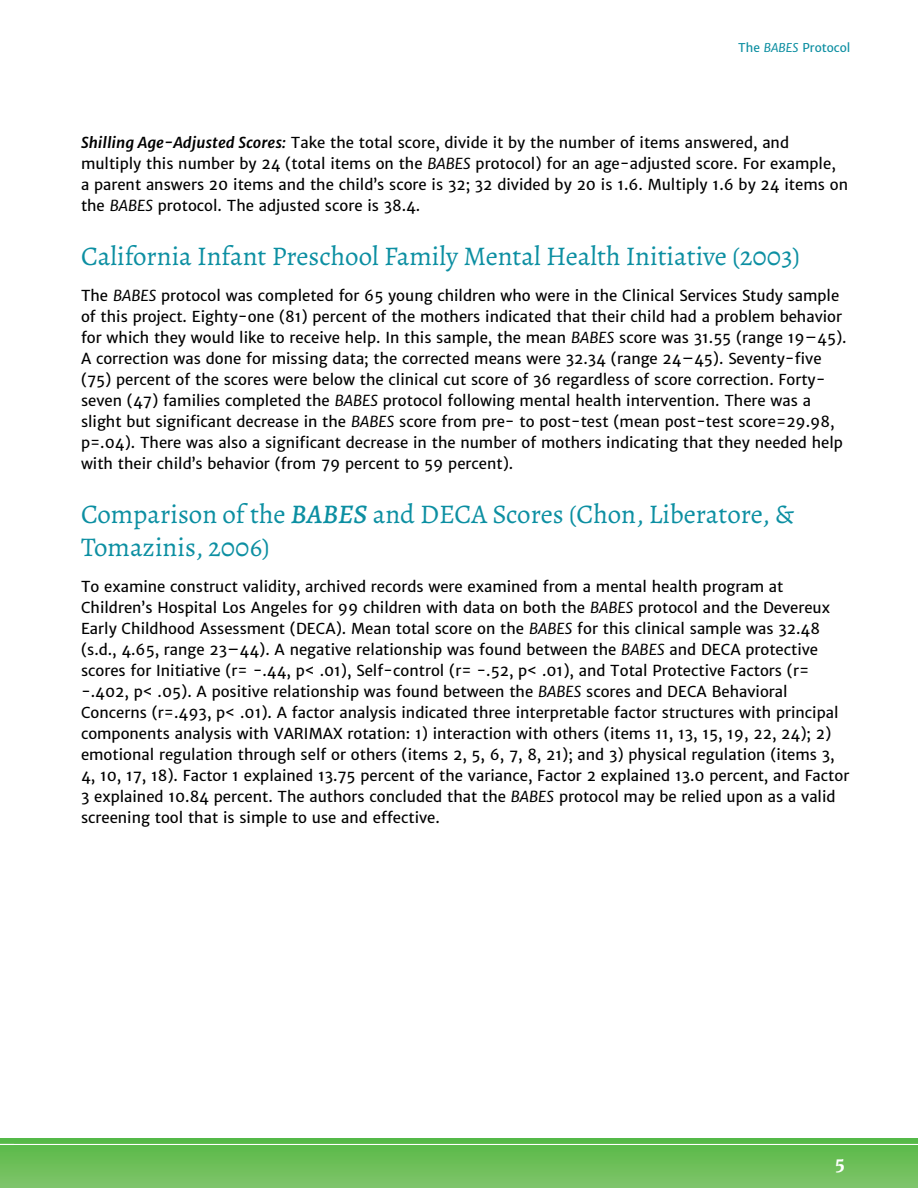
<style>
.page{position:relative;width:918px;height:1188px;background:#fff}
.page>*{position:absolute;margin:0;border:0;box-sizing:border-box;transform-origin:0 0}
.t1{font:27px/33px "Alegreya";color:#0c8fa2}
.t2{font:700 16.5px "Merriweather";color:#fff}
.paragraph{font:15px/21px "Merriweather Sans";color:#000}
.page_header_right{font:12px "Merriweather Sans";color:#0b8ea1}
.s1{font-style:italic}
.s2{font-weight:700;font-style:italic}
.s3{font-weight:500;font-style:italic}
</style>
<div class="page">
<div style="left:0;top:1139px;width:918px;height:49px;background:linear-gradient(to bottom,#57b947,#80c46a)"></div>
<hr style="left:0;top:1144px;width:918px;height:1px;background:#fff">
<p class="page_header_right" style="left:738px;top:41px;width:114px">The <span class="s1">BABES</span> Protocol</p>
<p class="paragraph" style="left:81px;top:132px;width:769px"><span class="s2">Shilling Age-Adjusted Scores:</span> Take the total score, divide it by the number of items answered, and multiply this number by 24 (total items on the <span class="s1">BABES</span> protocol) for an age-adjusted score. For example,<br>a parent answers 20 items and the child’s score is 32; 32 divided by 20 is 1.6. Multiply 1.6 by 24 items on the <span class="s1">BABES</span> protocol. The adjusted score is 38.4.</p>
<h3 class="t1" style="left:81px;top:240px;width:720px">California Infant Preschool Family Mental Health Initiative (2003)</h3>
<p class="paragraph" style="left:81px;top:286px;width:767px">The <span class="s1">BABES</span> protocol was completed for 65 young children who were in the Clinical Services Study sample of this project. Eighty-one (81) percent of the mothers indicated that their child had a problem behavior for which they would like to receive help. In this sample, the mean <span class="s1">BABES</span> score was 31.55 (range 19–45).<br>A correction was done for missing data; the corrected means were 32.34 (range 24–45). Seventy-five (75) percent of the scores were below the clinical cut score of 36 regardless of score correction. Forty&shy;seven (47) families completed the <span class="s1">BABES</span> protocol following mental health intervention. There was a slight but significant decrease in the <span class="s1">BABES</span> score from pre- to post-test (mean post-test score=29.98, p=.04). There was also a significant decrease in the number of mothers indicating that they needed help with their child’s behavior (from 79 percent to 59 percent).</p>
<h3 class="t1" style="left:81px;top:498px;width:714px">Comparison of the <span class="s3">BABES</span> and DECA Scores (Chon, Liberatore, &amp;<br>Tomazinis, 2006)</h3>
<p class="paragraph" style="left:81px;top:577px;width:770px">To examine construct validity, archived records were examined from a mental health program at Children’s Hospital Los Angeles for 99 children with data on both the <span class="s1">BABES</span> protocol and the Devereux Early Childhood Assessment (DECA). Mean total score on the <span class="s1">BABES</span> for this clinical sample was 32.48 (s.d., 4.65, range 23–44). A negative relationship was found between the <span class="s1">BABES</span> and DECA protective scores for Initiative (r= -.44, p&lt; .01), Self-control (r= -.52, p&lt; .01), and Total Protective Factors (r= -.402, p&lt; .05). A positive relationship was found between the <span class="s1">BABES</span> scores and DECA Behavioral Concerns (r=.493, p&lt; .01). A factor analysis indicated three interpretable factor structures with principal components analysis with VARIMAX rotation: 1) interaction with others (items 11, 13, 15, 19, 22, 24); 2) emotional regulation through self or others (items 2, 5, 6, 7, 8, 21); and 3) physical regulation (items 3, 4, 10, 17, 18). Factor 1 explained 13.75 percent of the variance, Factor 2 explained 13.0 percent, and Factor 3 explained 10.84 percent. The authors concluded that the <span class="s1">BABES</span> protocol may be relied upon as a valid screening tool that is simple to use and effective.</p>
<p class="t2" style="left:835px;top:1154px;width:12px">5</p>
</div>
